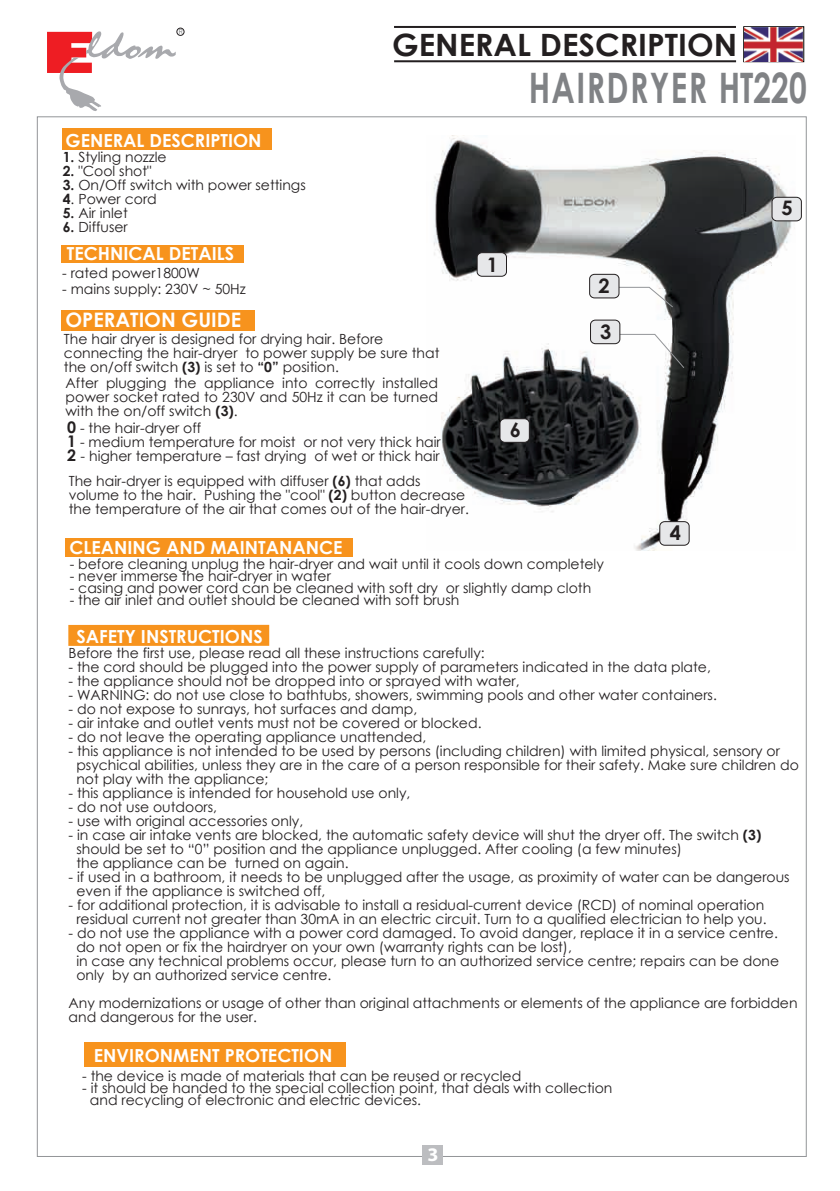
<style>
.page{position:relative;width:840px;height:1191px;background:#fff}
.page>*{position:absolute;margin:0;border:0;box-sizing:border-box;transform-origin:0 0}
.t1{font:700 42px "Century Gothic";letter-spacing:.045em;color:#808285;scale:.75 1}
.t2{font:700 30.8px "Century Gothic";color:#231f20}
.t3{font:700 20px "Century Gothic";color:#fff}
.t4{font:700 20px "Century Gothic";color:#231f20}
.t5{font:700 19.2px "Myriad Pro";color:#fff;scale:1.04 1}
.t6{font:700 18px "Century Gothic";color:#fff}
.t7{font:14px/14px "Century Gothic";color:#231f20}
.t8{font:6.8px "Arial";color:#808285;scale:.82 1}
.s1{font-weight:700}
.s2{font-weight:700;font-size:16px}
</style>
<div class="page">
<img style="left:433px;top:136px;width:362px;height:414px">
<svg style="left:47px;top:31px;width:129px;height:80px"></svg>
<div style="left:176px;top:28px;width:8px;height:8px;border:1px solid #231f20;border-radius:50%"></div>
<div style="left:61px;top:128px;width:210px;height:21px;background:#f7931d"></div>
<div style="left:61px;top:245px;width:183px;height:18px;background:#f7931d"></div>
<div style="left:421px;top:1145px;width:21px;height:19px;background:#bcbdc0"></div>
<svg style="left:602px;top:333px;width:83px;height:36px"></svg>
<svg style="left:606px;top:286px;width:67px;height:22px"></svg>
<div style="left:477px;top:253px;width:29px;height:23px;background:#e6e7e9;border-radius:5px"></div>
<div style="left:476px;top:252px;width:30px;height:24px;border:1px solid #231f20;border-radius:5px"></div>
<div style="left:590px;top:320px;width:29px;height:24px;background:#e6e7e9;border-radius:5px"></div>
<div style="left:590px;top:320px;width:29px;height:24px;border:1px solid #231f20;border-radius:5px"></div>
<div style="left:589px;top:274px;width:29px;height:24px;background:#e6e7e9;border-radius:5px"></div>
<div style="left:589px;top:274px;width:30px;height:24px;border:1px solid #231f20;border-radius:5px"></div>
<div style="left:771px;top:197px;width:29px;height:24px;background:#e6e7e9;border-radius:5px"></div>
<div style="left:771px;top:197px;width:30px;height:24px;border:1px solid #231f20;border-radius:5px"></div>
<div style="left:499px;top:419px;width:30px;height:23px;background:#e6e7e9;border-radius:5px"></div>
<div style="left:499px;top:418px;width:30px;height:24px;border:1px solid #231f20;border-radius:5px"></div>
<div style="left:659px;top:521px;width:29px;height:24px;background:#e6e7e9;border-radius:5px"></div>
<div style="left:659px;top:521px;width:30px;height:24px;border:1px solid #231f20;border-radius:5px"></div>
<div style="left:61px;top:310px;width:193px;height:21px;background:#f7931d"></div>
<hr style="left:394px;top:60px;width:341px;height:2px;background:#231f20">
<hr style="left:394px;top:26px;width:341px;height:2px;background:#231f20">
<div style="left:742px;top:26px;width:61px;height:36px;border:1px solid #000"></div>
<img style="left:744px;top:27px;width:58px;height:34px">
<div style="left:65px;top:538px;width:287px;height:18px;background:#f7931d"></div>
<div style="left:68px;top:625px;width:201px;height:21px;background:#f7931d"></div>
<div style="left:84px;top:1041px;width:261px;height:25px;background:#f7931d"></div>
<p class="t8" style="left:178px;top:27px;width:6px">R</p>
<h2 class="t2" style="left:392px;top:21px;width:346px">GENERAL DESCRIPTION</h2>
<h1 class="t1" style="left:528px;top:56px;width:372px">HAIRDRYER HT220</h1>
<p class="t6" style="left:66px;top:126px;width:197px">GENERAL DESCRIPTION</p>
<p class="t7" style="left:63px;top:149px;width:105px"><span class="s1">1.</span> Styling nozzle</p>
<p class="t7" style="left:63px;top:163px;width:90px"><span class="s1">2.</span> "Cool shot"</p>
<p class="t7" style="left:63px;top:177px;width:244px"><span class="s1">3.</span> On/Off switch with power settings</p>
<p class="t7" style="left:63px;top:191px;width:95px"><span class="s1">4</span>. Power cord</p>
<p class="t7" style="left:63px;top:205px;width:66px"><span class="s1">5.</span> Air inlet</p>
<p class="t7" style="left:63px;top:219px;width:66px"><span class="s1">6.</span> Diffuser</p>
<p class="t6" style="left:67px;top:240px;width:169px">TECHNICAL DETAILS</p>
<p class="t7" style="left:62px;top:265px;width:139px">- rated power1800W</p>
<p class="t7" style="left:62px;top:281px;width:185px">- mains supply: 230V ~ 50Hz</p>
<h3 class="t3" style="left:65px;top:305px;width:177px">OPERATION GUIDE</h3>
<p class="t7" style="left:64px;top:332px;width:377px">The hair dryer is designed for drying hair. Before connecting the hair-dryer to power supply be sure that the on/off switch <span class="s1">(3)</span> is set to <span class="s1">“0”</span> position.</p>
<p class="t7" style="left:66px;top:376px;width:374px;text-align:justify">After plugging the appliance into correctly installed power socket rated to 230V and 50Hz it can be turned with the on/off switch <span class="s1">(3)</span>.</p>
<p class="t7" style="left:67px;top:421px;width:375px"><span class="s2">0</span> - the hair-dryer off<br><span class="s2">1</span> - medium temperature for moist or not very thick hair<br><span class="s2">2</span> - higher temperature – fast drying of wet or thick hair</p>
<p class="t7" style="left:69px;top:474px;width:401px">The hair-dryer is equipped with diffuser <span class="s1">(6)</span> that adds volume to the hair. Pushing the "cool" <span class="s1">(2)</span> button decrease the temperature of the air that comes out of the hair-dryer.</p>
<h3 class="t4" style="left:486px;top:250px;width:13px">1</h3>
<h3 class="t4" style="left:509px;top:415px;width:13px">6</h3>
<h3 class="t4" style="left:598px;top:271px;width:13px">2</h3>
<h3 class="t4" style="left:599px;top:317px;width:13px">3</h3>
<p class="t6" style="left:69px;top:533px;width:274px">CLEANING AND MAINTANANCE</p>
<p class="t7" style="left:70px;top:557px;width:535px">- before cleaning unplug the hair-dryer and wait until it cools down completely</p>
<p class="t7" style="left:70px;top:569px;width:262px">- never immerse the hair-dryer in water</p>
<p class="t7" style="left:70px;top:581px;width:522px">- casing and power cord can be cleaned with soft dry or slightly damp cloth</p>
<p class="t7" style="left:70px;top:593px;width:391px">- the air inlet and outlet should be cleaned with soft brush</p>
<p class="t6" style="left:76px;top:623px;width:188px">SAFETY INSTRUCTIONS</p>
<h3 class="t4" style="left:669px;top:517px;width:13px">4</h3>
<h3 class="t4" style="left:780px;top:192px;width:13px">5</h3>
<p class="t7" style="left:69px;top:645px;width:417px">Before the first use, please read all these instructions carefully:</p>
<p class="t7" style="left:69px;top:659px;width:643px">- the cord should be plugged into the power supply of parameters indicated in the data plate,</p>
<p class="t7" style="left:69px;top:673px;width:452px">- the appliance should not be dropped into or sprayed with water,</p>
<p class="t7" style="left:69px;top:687px;width:649px">- WARNING: do not use close to bathtubs, showers, swimming pools and other water containers.</p>
<p class="t7" style="left:69px;top:701px;width:350px">- do not expose to sunrays, hot surfaces and damp,</p>
<p class="t7" style="left:69px;top:715px;width:414px">- air intake and outlet vents must not be covered or blocked.</p>
<p class="t7" style="left:69px;top:729px;width:359px">- do not leave the operating appliance unattended,</p>
<p class="t7" style="left:76px;top:743px;width:723px;text-indent:-8px">- this appliance is not intended to be used by persons (including children) with limited physical, sensory or psychical abilities, unless they are in the care of a person responsible for their safety. Make sure children do not play with the appliance;</p>
<p class="t7" style="left:69px;top:785px;width:343px">- this appliance is intended for household use only,</p>
<p class="t7" style="left:69px;top:799px;width:150px">- do not use outdoors,</p>
<p class="t7" style="left:69px;top:813px;width:236px">- use with original accessories only,</p>
<p class="t7" style="left:76px;top:827px;width:686px;text-indent:-8px">- in case air intake vents are blocked, the automatic safety device will shut the dryer off. The switch <span class="s1">(3) </span>should be set to “0” position and the appliance unplugged. After cooling (a few minutes)<br>the appliance can be turned on again.</p>
<p class="t7" style="left:76px;top:869px;width:714px;text-indent:-8px">- if used in a bathroom, it needs to be unplugged after the usage, as proximity of water can be dangerous even if the appliance is switched off,</p>
<p class="t7" style="left:69px;top:897px;width:699px;text-align:center">- for additional protection, it is advisable to install a residual-current device (RCD) of nominal operation residual current not greater than 30mA in an electric circuit. Turn to a qualified electrician to help you.</p>
<p class="t7" style="left:76px;top:925px;width:704px;text-indent:-8px">- do not use the appliance with a power cord damaged. To avoid danger, replace it in a service centre. do not open or fix the hairdryer on your own (warranty rights can be lost),<br>in case any technical problems occur, please turn to an authorized service centre; repairs can be done only by an authorized service centre.</p>
<p class="t7" style="left:69px;top:995px;width:730px">Any modernizations or usage of other than original attachments or elements of the appliance are forbidden and dangerous for the user.</p>
<p class="t6" style="left:94px;top:1042px;width:240px">ENVIRONMENT PROTECTION</p>
<p class="t7" style="left:82px;top:1069px;width:440px">- the device is made of materials that can be reused or recycled</p>
<p class="t7" style="left:90px;top:1082px;width:524px;line-height:12px;text-indent:-8px">- it should be handed to the special collection point, that deals with collection and recycling of electronic and electric devices.</p>
<h3 class="t5" style="left:427px;top:1142px;width:12px">3</h3>
</div>
